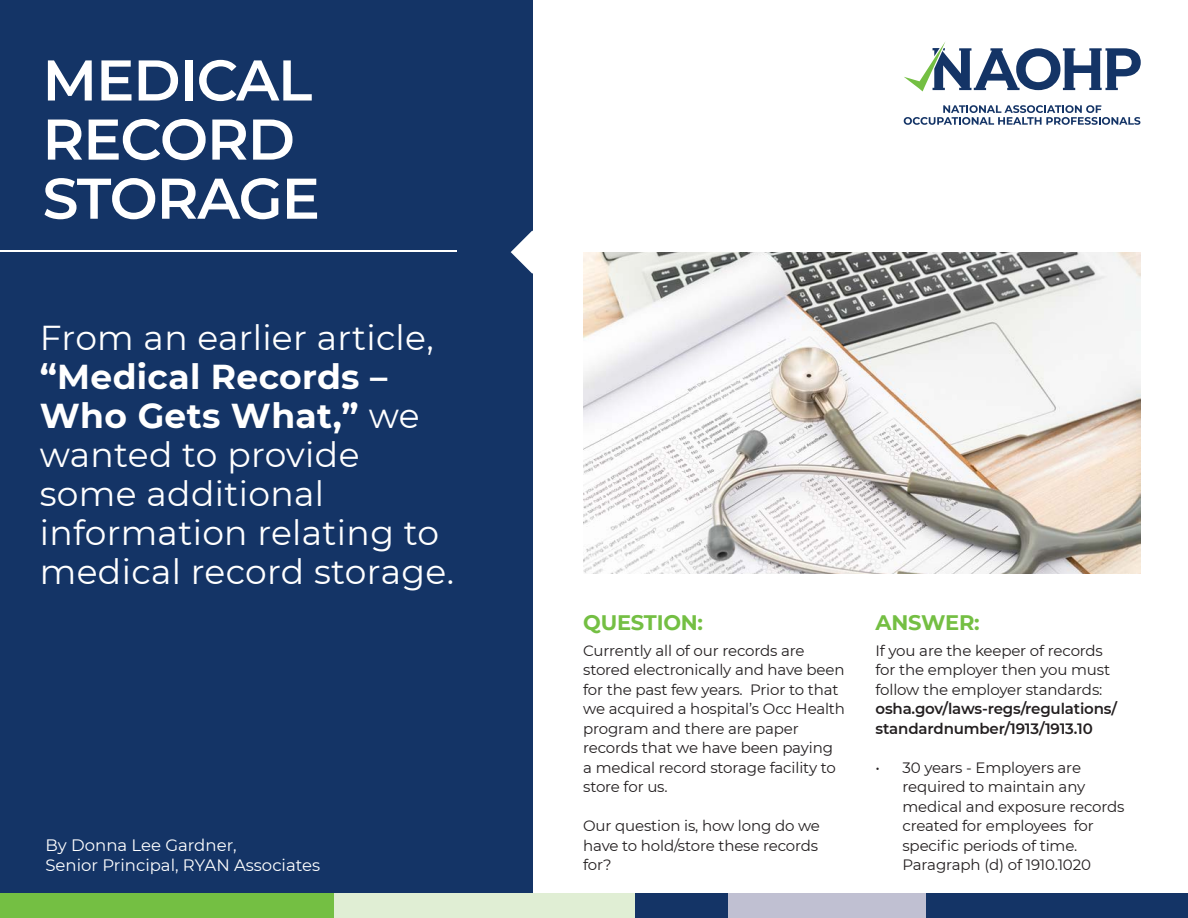
<style>
.page{position:relative;width:1188px;height:918px;background:#fff}
.page>*{position:absolute;margin:0;border:0;box-sizing:border-box;transform-origin:0 0}
.t1{font:600 57.3px/59.1px "Montserrat";letter-spacing:-.02em;color:#fff}
.t2{font:34.5px/39px "Montserrat";letter-spacing:.01em;color:#fff}
.t3{font:700 21px "Montserrat";letter-spacing:-.01em;color:#74bf43}
.t4{font:16.5px/19.8px "Montserrat";color:#fff}
.t5{font:15px/19.5px "Montserrat";letter-spacing:-.01em;color:#231f20}
.t6{font:600 15px/19.5px "Montserrat";letter-spacing:-.01em;color:#231f20}
.s1{font-weight:700}
</style>
<div class="page">
<div style="left:0;top:0;width:532px;height:894px;background:#143466"></div>
<div style="left:0;top:894px;width:334px;height:24px;background:#74bf43"></div>
<div style="left:334px;top:894px;width:301px;height:24px;background:#e0eed4"></div>
<div style="left:635px;top:894px;width:93px;height:24px;background:#143466"></div>
<div style="left:728px;top:894px;width:199px;height:24px;background:#c0c0d2"></div>
<div style="left:927px;top:894px;width:261px;height:24px;background:#143466"></div>
<svg style="left:511px;top:231px;width:22px;height:43px"></svg>
<hr style="left:0;top:250px;width:456px;height:2px;background:#fff">
<svg style="left:904px;top:42px;width:237px;height:49px"></svg>
<svg style="left:904px;top:105px;width:236px;height:20px"></svg>
<img style="left:583px;top:252px;width:558px;height:321px">
<h1 class="t1" style="left:43px;top:53px;width:279px">MEDICAL<br>RECORD<br>STORAGE</h1>
<h2 class="t2" style="left:40px;top:319px;width:395px">From an earlier article,</h2>
<h2 class="t2" style="left:40px;top:358px;width:416px"><span class="s1">“Medical Records –<br>Who Gets What,”</span> we wanted to provide some additional information relating to medical record storage.</h2>
<p class="t4" style="left:46px;top:836px;width:276px">By Donna Lee Gardner,<br>Senior Principal, RYAN Associates</p>
<h3 class="t3" style="left:583px;top:614px;width:121px">QUESTION:</h3>
<p class="t5" style="left:583px;top:641px;width:263px">Currently all of our records are stored electronically and have been for the past few years. Prior to that we acquired a hospital’s Occ Health program and there are paper records that we have been paying a medical record storage facility to store for us.</p>
<p class="t5" style="left:583px;top:817px;width:238px;text-align:justify">Our question is, how long do we have to hold/store these records for?</p>
<h3 class="t3" style="left:875px;top:614px;width:106px">ANSWER:</h3>
<p class="t5" style="left:875px;top:641px;width:236px">If you are the keeper of records for the employer then you must follow the employer standards:</p>
<p class="t6" style="left:875px;top:700px;width:243px">osha.gov/laws-regs/regulations/ standardnumber/1913/1913.10</p>
<p class="t5" style="left:902px;top:758px;width:224px;text-indent:-27px">• 30 years - Employers are required to maintain any medical and exposure records created for employees for specific periods of time.<br>Paragraph (d) of 1910.1020</p>
</div>
